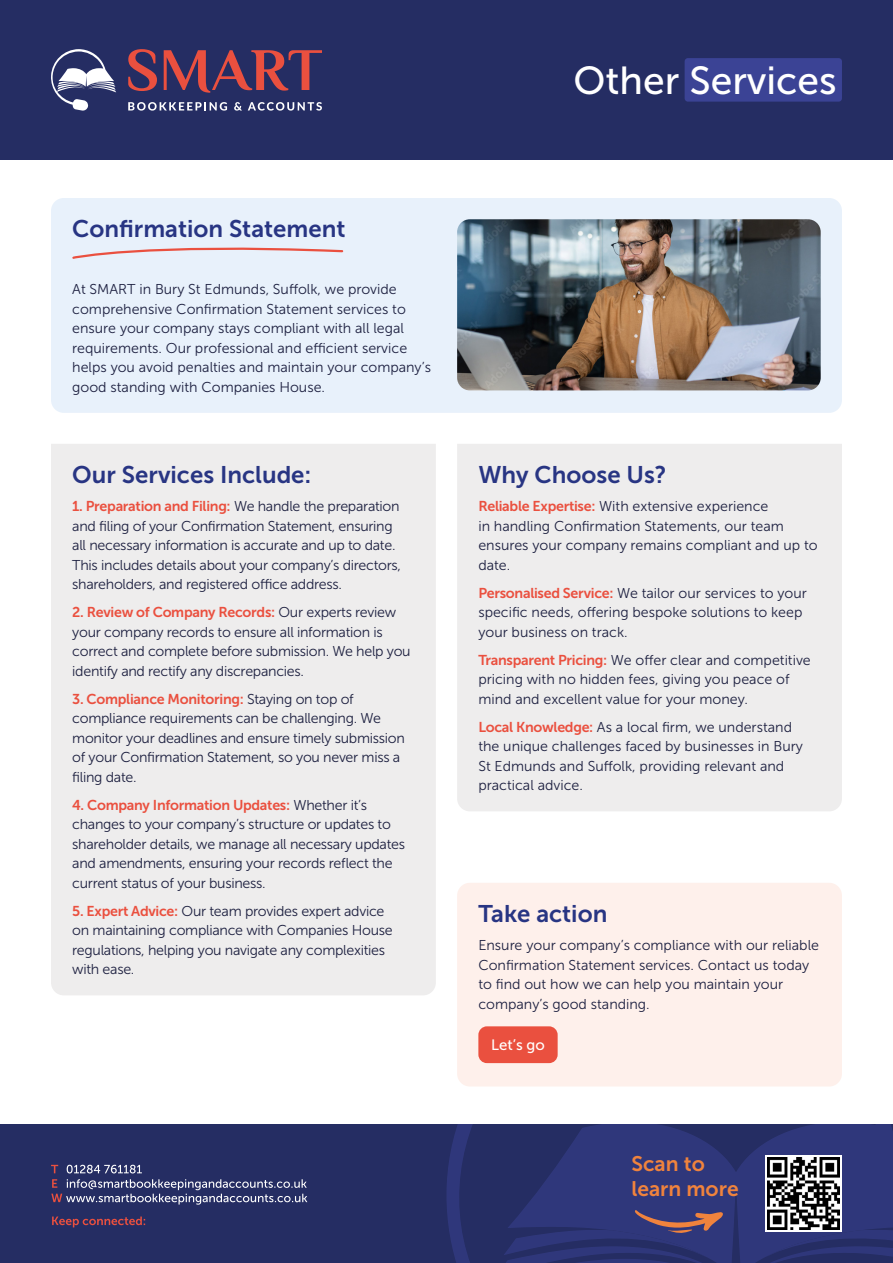
<style>
.page{position:relative;width:893px;height:1263px;background:#fff}
.page>*{position:absolute;margin:0;border:0;box-sizing:border-box;transform-origin:0 0}
.t1{font:39px "Museo Sans 500";color:#fff}
.t2{font:24px "Museo Sans 700";color:#283583}
.t3{font:21px/25.2px "Museo Sans 700";color:#f0833d}
.t4{font:15px "Museo Sans 500";color:#fff}
.t5{font:14.25px/19.5px "Museo Sans 300";letter-spacing:-.005em;color:#1d2040}
.t6{font:14.25px "Museo Sans 700";letter-spacing:-.02em;color:#ea503f}
.s1{font-family:"Museo Sans 300";color:#1d2040}
.s2{font-family:"Museo Sans 700";color:#ea503f}
</style>
<div class="page">
<div style="left:0;top:1125px;width:893px;height:138px;background:#252d63"></div>
<svg style="left:446px;top:1125px;width:447px;height:138px;fill:#2f377b"></svg>
<svg style="left:496px;top:1209px;width:233px;height:54px"></svg>
<svg style="left:52px;top:1216px;width:93px;height:11px"></svg>
<svg style="left:51px;top:1179px;width:256px;height:26px"></svg>
<svg style="left:67px;top:1165px;width:75px;height:8px"></svg>
<svg style="left:51px;top:1165px;width:7px;height:8px"></svg>
<svg style="left:765px;top:1155px;width:77px;height:77px"></svg>
<img style="left:768px;top:1158px;width:72px;height:72px">
<div style="left:51px;top:198px;width:791px;height:215px;background:#e8f1fb;border-radius:13px"></div>
<div style="left:0;top:0;width:893px;height:160px;background:#252d63"></div>
<svg style="left:128px;top:49px;width:29px;height:42px"></svg>
<svg style="left:164px;top:50px;width:158px;height:43px"></svg>
<svg style="left:51px;top:49px;width:65px;height:62px"></svg>
<svg style="left:128px;top:102px;width:99px;height:9px"></svg>
<svg style="left:234px;top:102px;width:8px;height:9px"></svg>
<svg style="left:248px;top:102px;width:74px;height:9px"></svg>
<div style="left:685px;top:58px;width:157px;height:44px;background:#3b4395;border-radius:3px"></div>
<svg style="left:72px;top:247px;width:272px;height:12px"></svg>
<div style="left:51px;top:444px;width:385px;height:551px;background:#eeeded"></div>
<div style="left:457px;top:444px;width:385px;height:367px;background:#eeeded"></div>
<div style="left:457px;top:883px;width:385px;height:203px;background:#fef0eb;border-radius:13px"></div>
<div style="left:478px;top:1026px;width:80px;height:37px;background:#ea503f;border-radius:9px"></div>
<img style="left:457px;top:219px;width:364px;height:171px">
<h1 class="t1" style="left:574px;top:59px;width:265px">Other Services</h1>
<h2 class="t2" style="left:72px;top:216px;width:275px">Confirmation Statement</h2>
<p class="t5" style="left:72px;top:279px;width:360px">At SMART in Bury St Edmunds, Suffolk, we provide comprehensive Confirmation Statement services to ensure your company stays compliant with all legal requirements. Our professional and efficient service helps you avoid penalties and maintain your company’s good standing with Companies House.</p>
<h2 class="t2" style="left:72px;top:461px;width:241px">Our Services Include:</h2>
<p class="t6" style="left:72px;top:498px;width:329px">1. Preparation and Filing: <span class="s1">We handle the preparation</span></p>
<p class="t5" style="left:72px;top:516px;width:330px">and filing of your Confirmation Statement, ensuring all necessary information is accurate and up to date.<br>This includes details about your company’s directors, shareholders, and registered office address.</p>
<p class="t6" style="left:72px;top:604px;width:325px">2. Review of Company Records: <span class="s1">Our experts review</span></p>
<p class="t5" style="left:72px;top:622px;width:340px">your company records to ensure all information is correct and complete before submission. We help you identify and rectify any discrepancies.</p>
<p class="t6" style="left:72px;top:691px;width:283px">3. Compliance Monitoring: <span class="s1">Staying on top of</span></p>
<p class="t5" style="left:72px;top:708px;width:334px">compliance requirements can be challenging. We monitor your deadlines and ensure timely submission of your Confirmation Statement, so you never miss a filing date.</p>
<p class="t6" style="left:72px;top:797px;width:296px">4. Company Information Updates: <span class="s1">Whether it’s</span></p>
<p class="t5" style="left:72px;top:814px;width:334px">changes to your company’s structure or updates to shareholder details, we manage all necessary updates and amendments, ensuring your records reflect the current status of your business.</p>
<p class="t5" style="left:72px;top:901px;width:322px"><span class="s2">5. Expert Advice:</span> Our team provides expert advice on maintaining compliance with Companies House regulations, helping you navigate any complexities with ease.</p>
<h2 class="t2" style="left:478px;top:461px;width:190px">Why Choose Us?</h2>
<p class="t5" style="left:478px;top:496px;width:341px"><span class="s2">Reliable Expertise:</span> With extensive experience<br>in handling Confirmation Statements, our team ensures your company remains compliant and up to date.</p>
<p class="t5" style="left:478px;top:583px;width:330px"><span class="s2">Personalised Service:</span> We tailor our services to your specific needs, offering bespoke solutions to keep your business on track.</p>
<p class="t5" style="left:478px;top:650px;width:334px"><span class="s2">Transparent Pricing:</span> We offer clear and competitive pricing with no hidden fees, giving you peace of mind and excellent value for your money.</p>
<p class="t5" style="left:478px;top:717px;width:326px"><span class="s2">Local Knowledge:</span> As a local firm, we understand the unique challenges faced by businesses in Bury St Edmunds and Suffolk, providing relevant and practical advice.</p>
<h2 class="t2" style="left:478px;top:900px;width:130px">Take action</h2>
<p class="t5" style="left:478px;top:935px;width:342px">Ensure your company’s compliance with our reliable Confirmation Statement services. Contact us today to find out how we can help you maintain your company’s good standing.</p>
<p class="t4" style="left:491px;top:1037px;width:55px">Let’s go</p>
<h3 class="t3" style="left:631px;top:1151px;width:109px">Scan to learn more</h3>
</div>
